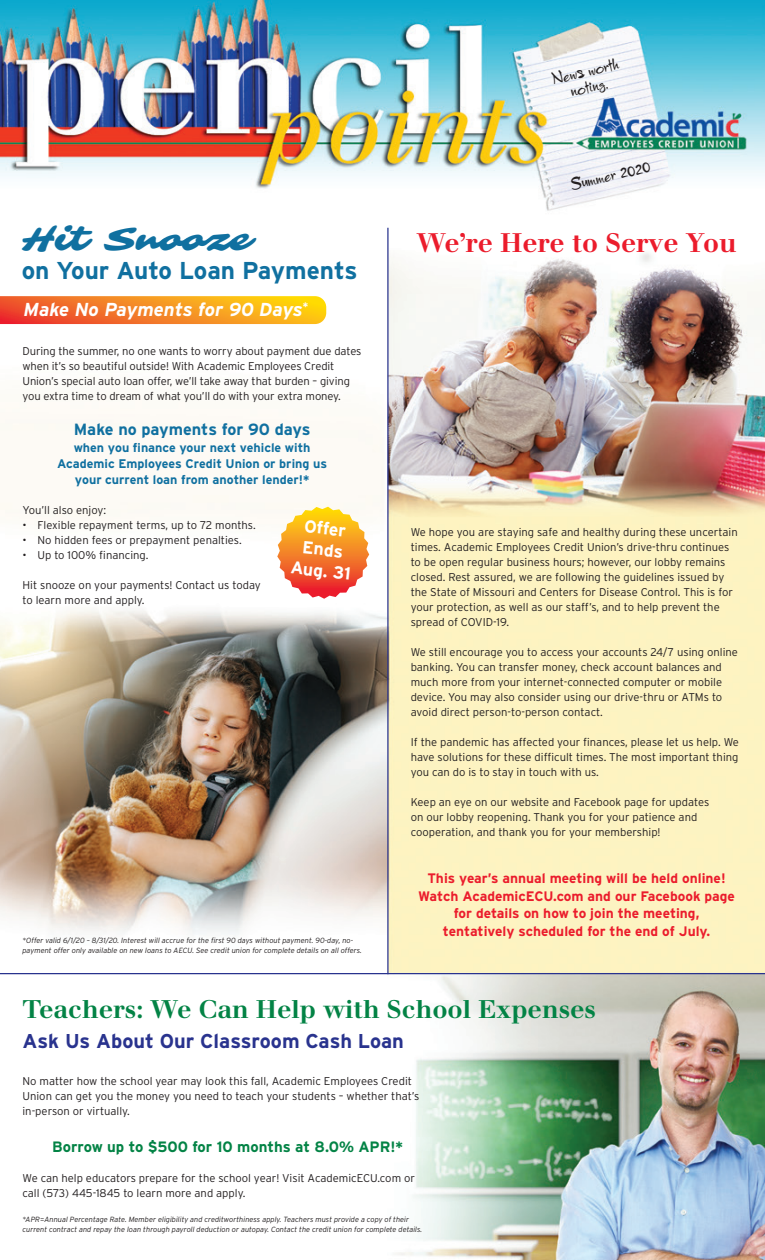
<style>
.page{position:relative;width:765px;height:1260px;background:#fff}
.page>*{position:absolute;margin:0;border:0;box-sizing:border-box;transform-origin:0 0}
.address_info{font:33.75px "Sarina";color:#1070a0}
.Head_1{font:700 26.25px "Walbaum";color:#eb1c2c}
.Head_2{font:700 25px "Walbaum";color:#038345}
.Head_2-2{font:700 24.38px "Interstate";letter-spacing:-.005em;color:#1070a0}
.Subhead_1{font:700 20px "Interstate";color:#29338e}
.Subhead_1-2{font:italic 700 18.75px "Interstate";letter-spacing:-.005em;color:#fff}
.Subhead_2{font:700 17.5px/21.2px "Interstate";color:#fff;text-align:center}
.Subhead_2-2{font:700 16.25px "Interstate";color:#1070a0}
.Subhead_2-3{font:700 15px "Interstate";color:#038345}
.handwritten_top{font:15px/16.2px "Charade JF";color:#231f20;text-align:center}
.Subhead_2-4{font:700 13.75px/17.5px "Interstate";color:#eb1c2c;text-align:center}
.Subhead_2-5{font:700 12.5px "Interstate";color:#1070a0}
.Bullet_text{font:300 11.25px/15px "Interstate";color:#231f20}
.footnote{font:italic 300 7.5px/10px "Interstate";color:#231f20}
</style>
<div class="page">
<img style="left:0;top:0;width:765px;height:1260px">
<svg style="left:277px;top:507px;width:92px;height:92px"></svg>
<svg style="left:0;top:296px;width:326px;height:28px;background:#f58d23"></svg>
<hr style="left:387px;top:228px;width:2px;height:746px;background:#29338e">
<hr style="left:0;top:973px;width:765px;height:1px;background:#29338e">
<p class="handwritten_top" style="left:551px;top:71px;width:69px;rotate:-13deg">News worth noting.</p>
<p class="address_info" style="left:22px;top:219px;width:231px">Hit Snooze</p>
<p class="Head_2-2" style="left:22px;top:256px;width:337px">on Your Auto Loan Payments</p>
<p class="Subhead_1-2" style="left:24px;top:299px;width:286px">Make No Payments for 90 Days<sup>*</sup></p>
<p class="Bullet_text" style="left:22px;top:344px;width:340px">During the summer, no one wants to worry about payment due dates when it’s so beautiful outside! With Academic Employees Credit Union’s special auto loan offer, we’ll take away that burden – giving you extra time to dream of what you’ll do with your extra money.</p>
<p class="Subhead_2-2" style="left:74px;top:421px;width:238px">Make no payments for 90 days</p>
<p class="Subhead_2-5" style="left:74px;top:440px;width:238px">when you finance your next vehicle with</p>
<p class="Subhead_2-5" style="left:57px;top:457px;width:272px">Academic Employees Credit Union or bring us</p>
<p class="Subhead_2-5" style="left:75px;top:473px;width:236px">your current loan from another lender!*</p>
<p class="Bullet_text" style="left:22px;top:503px;width:85px">You’ll also enjoy:</p>
<p class="Bullet_text" style="left:22px;top:518px;width:235px">• Flexible repayment terms, up to 72 months.</p>
<p class="Bullet_text" style="left:22px;top:533px;width:221px">• No hidden fees or prepayment penalties.</p>
<p class="Bullet_text" style="left:22px;top:548px;width:128px">• Up to 100% financing.</p>
<p class="Bullet_text" style="left:22px;top:578px;width:240px">Hit snooze on your payments! Contact us today</p>
<p class="Bullet_text" style="left:22px;top:593px;width:124px">to learn more and apply.</p>
<p class="Subhead_2" style="left:296px;top:514px;width:62px;rotate:6deg">Offer<br>Ends<br>Aug. 31</p>
<p class="footnote" style="left:22px;top:936px;width:341px">*Offer valid 6/1/20 – 8/31/20. Interest will accrue for the first 90 days without payment. 90-day, no&shy;payment offer only available on new loans to AECU. See credit union for complete details on all offers.</p>
<p class="handwritten_top" style="left:569px;top:176px;width:83px;rotate:-13deg">Summer 2020</p>
<p class="Head_1" style="left:416px;top:227px;width:322px">We’re Here to Serve You</p>
<p class="Bullet_text" style="left:411px;top:524px;width:329px">We hope you are staying safe and healthy during these uncertain times. Academic Employees Credit Union’s drive-thru continues to be open regular business hours; however, our lobby remains closed. Rest assured, we are following the guidelines issued by the State of Missouri and Centers for Disease Control. This is for your protection, as well as our staff’s, and to help prevent the spread of COVID-19.</p>
<p class="Bullet_text" style="left:411px;top:644px;width:329px">We still encourage you to access your accounts 24/7 using online banking. You can transfer money, check account balances and much more from your internet-connected computer or mobile device. You may also consider using our drive-thru or ATMs to avoid direct person-to-person contact.</p>
<p class="Bullet_text" style="left:411px;top:734px;width:330px;text-align:justify">If the pandemic has affected your finances, please let us help. We have solutions for these difficult times. The most important thing you can do is to stay in touch with us.</p>
<p class="Bullet_text" style="left:411px;top:794px;width:300px">Keep an eye on our website and Facebook page for updates on our lobby reopening. Thank you for your patience and cooperation, and thank you for your membership!</p>
<p class="Subhead_2-4" style="left:418px;top:869px;width:318px">This year’s annual meeting will be held online!<br>Watch AcademicECU.com and our Facebook page for details on how to join the meeting,</p>
<p class="Subhead_2-4" style="left:443px;top:922px;width:269px">tentatively scheduled for the end of July.</p>
<p class="Head_2" style="left:22px;top:994px;width:575px">Teachers: We Can Help with School Expenses</p>
<p class="Subhead_1" style="left:22px;top:1030px;width:383px">Ask Us About Our Classroom Cash Loan</p>
<p class="Bullet_text" style="left:22px;top:1074px;width:398px">No matter how the school year may look this fall, Academic Employees Credit<br>Union can get you the money you need to teach your students – whether that’s in-person or virtually.</p>
<p class="Subhead_2-3" style="left:52px;top:1138px;width:352px">Borrow up to $500 for 10 months at 8.0% APR!*</p>
<p class="Bullet_text" style="left:22px;top:1170px;width:394px">We can help educators prepare for the school year! Visit AcademicECU.com or call (573) 445-1845 to learn more and apply.</p>
<p class="footnote" style="left:22px;top:1214px;width:401px">*APR=Annual Percentage Rate. Member eligibility and creditworthiness apply. Teachers must provide a copy of their current contract and repay the loan through payroll deduction or autopay. Contact the credit union for complete details.</p>
</div>
